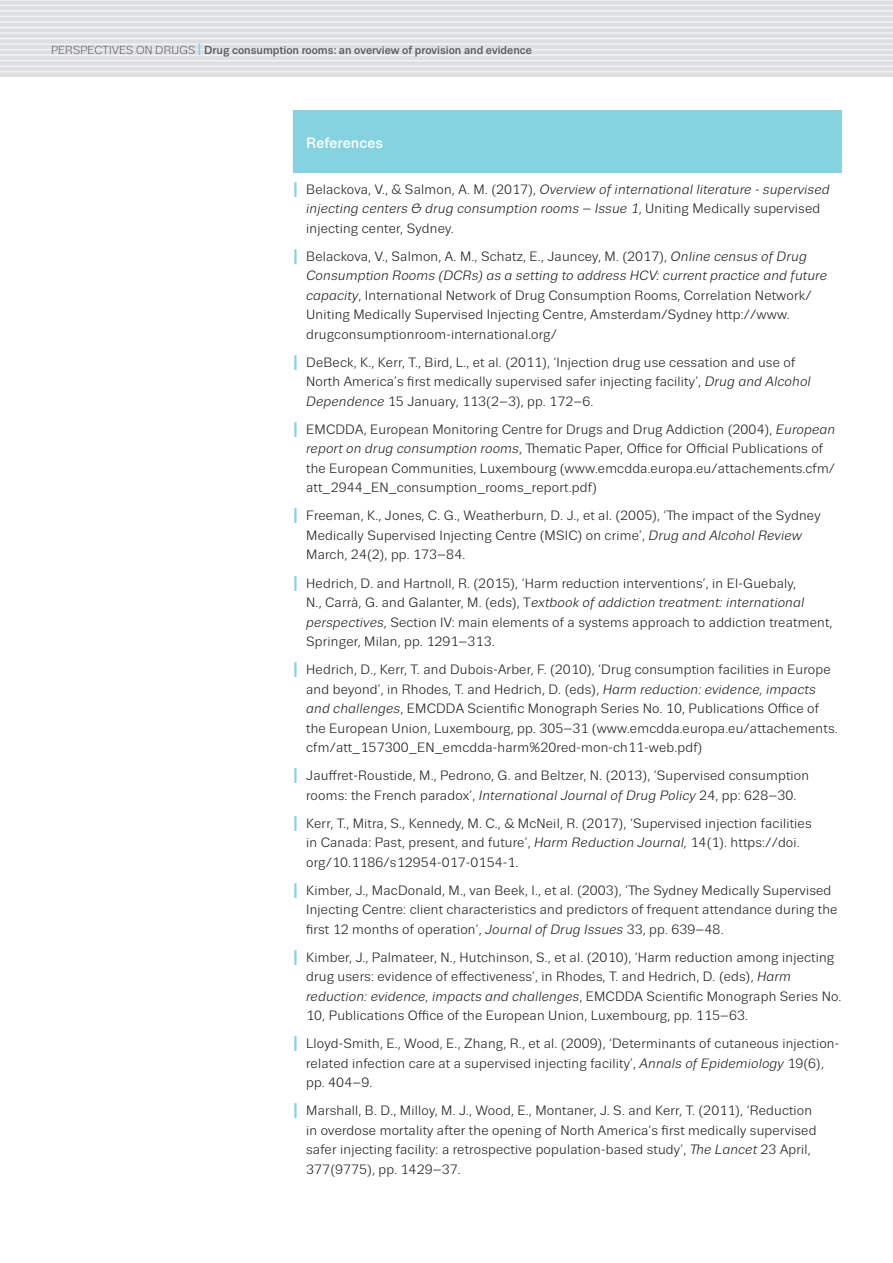
<style>
.page{position:relative;width:893px;height:1263px;background:#fff}
.page>*{position:absolute;margin:0;border:0;box-sizing:border-box;transform-origin:0 0}
.t1{font:500 15px "Trivia Sans";letter-spacing:.01em;color:#fff}
.references{font:13.5px/19.5px "Trivia Sans";letter-spacing:.015em;color:#231f20}
.references-2{font:italic 13.5px/19.5px "Trivia Sans";letter-spacing:.015em;color:#231f20}
.t2{font:500 11.55px "Trivia Sans";color:#57585a}
.s1{font-weight:300;color:#312f30}
.s2{font-size:16.2px;color:#85d3e1}
.s3{font-weight:700;font-style:normal;font-size:21.15px;color:#85d3e1}
.s4{font-style:normal}
.s5{font-weight:700;font-size:21.15px;color:#85d3e1}
.s6{font-style:italic}
</style>
<div class="page">
<div style="left:0;top:0;width:893px;height:77px;background:#dddee0"></div>
<hr style="left:0;top:0;width:893px;height:1px;background:#f2f3f4">
<hr style="left:0;top:5px;width:893px;height:1px;background:#f2f3f4">
<hr style="left:0;top:10px;width:893px;height:2px;background:#f2f3f4">
<hr style="left:0;top:16px;width:893px;height:1px;background:#f2f3f4">
<hr style="left:0;top:21px;width:893px;height:2px;background:#f2f3f4">
<hr style="left:0;top:27px;width:893px;height:1px;background:#f2f3f4">
<hr style="left:0;top:32px;width:893px;height:2px;background:#f2f3f4">
<hr style="left:0;top:38px;width:893px;height:1px;background:#f2f3f4">
<hr style="left:0;top:43px;width:893px;height:2px;background:#f2f3f4">
<hr style="left:0;top:49px;width:893px;height:1px;background:#f2f3f4">
<hr style="left:0;top:54px;width:893px;height:2px;background:#f2f3f4">
<hr style="left:0;top:60px;width:893px;height:1px;background:#f2f3f4">
<hr style="left:0;top:65px;width:893px;height:2px;background:#f2f3f4">
<hr style="left:0;top:71px;width:893px;height:2px;background:#f2f3f4">
<div style="left:293px;top:111px;width:549px;height:62px;background:#85d3e1"></div>
<p class="t2" style="left:51px;top:43px;width:482px"><span class="s1">PERSPECTIVES ON DRUGS</span> <span class="s2">I</span> Drug consumption rooms: an overview of provision and evidence</p>
<p class="t1" style="left:306px;top:135px;width:78px">References</p>
<p class="references-2" style="left:306px;top:180px;width:525px;text-indent:-13px"><span class="s3">I</span> <span class="s4">Belackova, V., &amp; Salmon, A. M. (2017),</span> Overview of international literature - supervised injecting centers &amp; drug consumption rooms – Issue 1<span class="s4">, Uniting Medically supervised injecting center, Sydney.</span></p>
<p class="references" style="left:306px;top:247px;width:522px;text-indent:-13px"><span class="s5">I</span> Belackova, V., Salmon, A. M., Schatz, E., Jauncey, M. (2017), <span class="s6">Online census of Drug Consumption Rooms (DCRs) as a setting to address HCV: current practice and future capacity</span>, International Network of Drug Consumption Rooms, Correlation Network/ Uniting Medically Supervised Injecting Centre, Amsterdam/Sydney http://www. drugconsumptionroom-international.org/</p>
<p class="references" style="left:306px;top:353px;width:506px;text-indent:-13px"><span class="s5">I</span> DeBeck, K., Kerr, T., Bird, L., et al. (2011), ‘Injection drug use cessation and use of<br>North America’s first medically supervised safer injecting facility’, <span class="s6">Drug and Alcohol<br>Dependence</span> 15 January, 113(2–3), pp. 172–6.</p>
<p class="references" style="left:306px;top:420px;width:530px;text-indent:-13px"><span class="s5">I</span> EMCDDA, European Monitoring Centre for Drugs and Drug Addiction (2004), <span class="s6">European report on drug consumption rooms</span>, Thematic Paper, Office for Official Publications of the European Communities, Luxembourg (www.emcdda.europa.eu/attachements.cfm/ att_2944_EN_consumption_rooms_report.pdf)</p>
<p class="references" style="left:306px;top:506px;width:516px;text-indent:-13px"><span class="s5">I</span> Freeman, K., Jones, C. G., Weatherburn, D. J., et al. (2005), ‘The impact of the Sydney<br>Medically Supervised Injecting Centre (MSIC) on crime’, <span class="s6">Drug and Alcohol Review<br></span>March, 24(2), pp. 173–84.</p>
<p class="references" style="left:306px;top:573px;width:528px;text-indent:-13px"><span class="s5">I</span> Hedrich, D. and Hartnoll, R. (2015), ‘Harm reduction interventions’, in El-Guebaly,<br>N., Carrà, G. and Galanter, M. (eds), T<span class="s6">extbook of addiction treatment: international perspectives</span>, Section IV: main elements of a systems approach to addiction treatment, Springer, Milan, pp. 1291–313.</p>
<p class="references" style="left:306px;top:660px;width:533px;text-indent:-13px"><span class="s5">I</span> Hedrich, D., Kerr, T. and Dubois-Arber, F. (2010), ‘Drug consumption facilities in Europe and beyond’, in Rhodes, T. and Hedrich, D. (eds), <span class="s6">Harm reduction: evidence, impacts and challenges</span>, EMCDDA Scientific Monograph Series No. 10, Publications Office of the European Union, Luxembourg, pp. 305–31 (www.emcdda.europa.eu/attachements. cfm/att_157300_EN_emcdda-harm%20red-mon-ch11-web.pdf)</p>
<p class="references" style="left:293px;top:766px;width:517px;text-align:center"><span class="s5">I</span> Jauffret-Roustide, M., Pedrono, G. and Beltzer, N. (2013), ‘Supervised consumption rooms: the French paradox’, <span class="s6">International Journal of Drug Policy</span> 24, pp: 628–30.</p>
<p class="references" style="left:306px;top:813px;width:507px;text-indent:-13px"><span class="s5">I</span> Kerr, T., Mitra, S., Kennedy, M. C., &amp; McNeil, R. (2017), ‘Supervised injection facilities in Canada: Past, present, and future’, <span class="s6">Harm Reduction Journal,</span> 14(1). https://doi. org/10.1186/s12954-017-0154-1.</p>
<p class="references" style="left:306px;top:880px;width:533px;text-indent:-13px"><span class="s5">I</span> Kimber, J., MacDonald, M., van Beek, I., et al. (2003), ‘The Sydney Medically Supervised<br>Injecting Centre: client characteristics and predictors of frequent attendance during the first 12 months of operation’, <span class="s6">Journal of Drug Issues</span> 33, pp. 639–48.</p>
<p class="references" style="left:306px;top:947px;width:537px;text-indent:-13px"><span class="s5">I</span> Kimber, J., Palmateer, N., Hutchinson, S., et al. (2010), ‘Harm reduction among injecting drug users: evidence of effectiveness’, in Rhodes, T. and Hedrich, D. (eds), <span class="s6">Harm reduction: evidence, impacts and challenges</span>, EMCDDA Scientific Monograph Series No.<br>10, Publications Office of the European Union, Luxembourg, pp. 115–63.</p>
<p class="references" style="left:306px;top:1034px;width:535px;text-indent:-13px"><span class="s5">I</span> Lloyd-Smith, E., Wood, E., Zhang, R., et al. (2009), ‘Determinants of cutaneous injection&shy;related infection care at a supervised injecting facility’, <span class="s6">Annals of Epidemiology</span> 19(6), pp. 404–9.</p>
<p class="references" style="left:306px;top:1101px;width:512px;text-indent:-13px"><span class="s5">I</span> Marshall, B. D., Milloy, M. J., Wood, E., Montaner, J. S. and Kerr, T. (2011), ‘Reduction in overdose mortality after the opening of North America’s first medically supervised safer injecting facility: a retrospective population-based study’, <span class="s6">The Lancet</span> 23 April, 377(9775), pp. 1429–37.</p>
</div>
